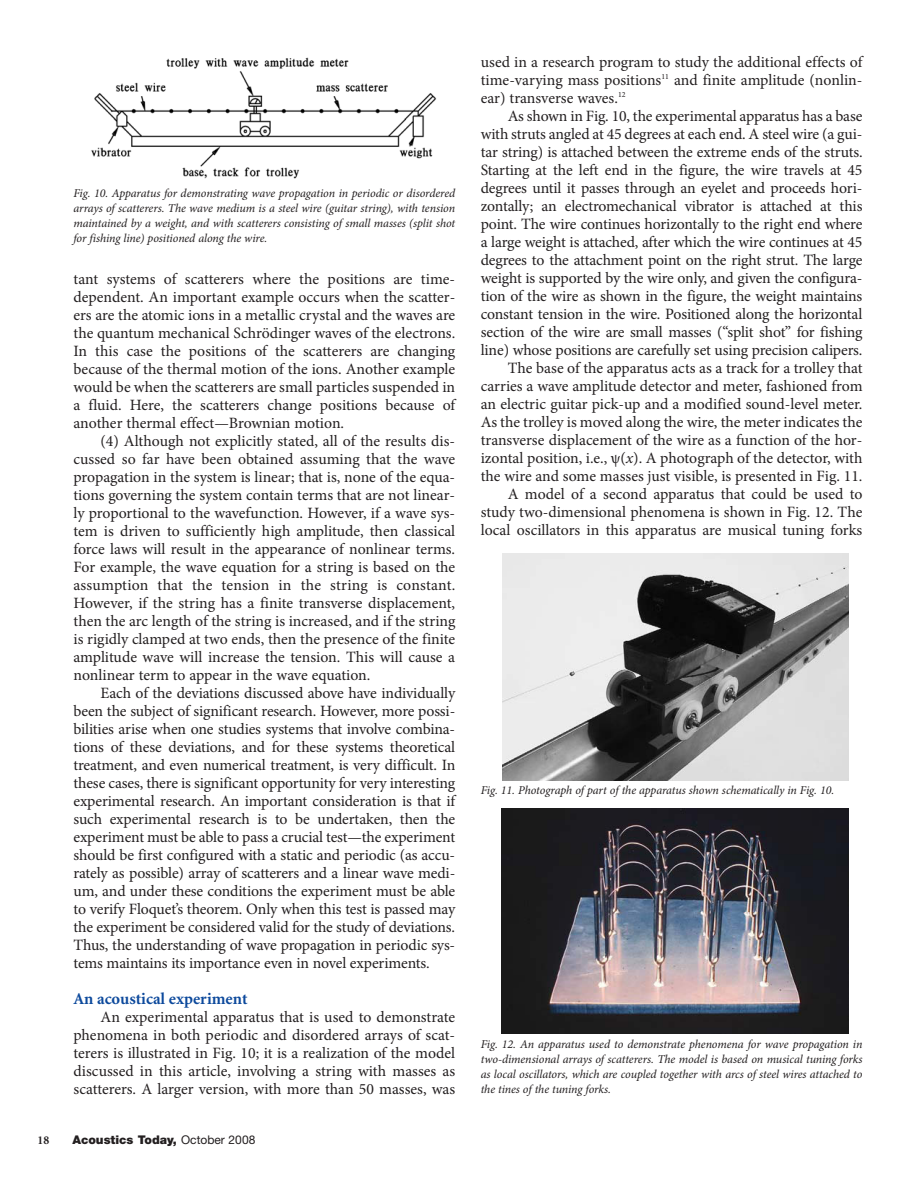
<style>
.page{position:relative;width:918px;height:1188px;background:#fff}
.page>*{position:absolute;margin:0;border:0;box-sizing:border-box;transform-origin:0 0}
.t1{font:700 16.5px "Minion";color:#0c499c}
.t2{font:15.75px/18px "Minion Pro";letter-spacing:-.01em;color:#231f20;text-align:justify}
.t3{font:italic 12px/15px "Minion Pro";letter-spacing:-.01em;color:#231f20;text-align:justify}
.t4{font:900 12px "Helvetica Neue";color:#231f20}
.t5{font:700 12px "Minion";color:#231f20}
.s1{font-weight:400}
.s2{font-style:italic}
</style>
<div class="page">
<img style="left:91px;top:57px;width:346px;height:122px">
<img style="left:502px;top:554px;width:347px;height:226px">
<img style="left:502px;top:809px;width:346px;height:224px">
<p class="t3" style="left:74px;top:187px;width:383px">Fig. 10. Apparatus for demonstrating wave propagation in periodic or disordered arrays of scatterers. The wave medium is a steel wire (guitar string), with tension maintained by a weight, and with scatterers consisting of small masses (split shot for fishing line) positioned along the wire.</p>
<p class="t2" style="left:74px;top:272px;width:383px">tant systems of scatterers where the positions are time&shy;dependent. An important example occurs when the scatter&shy;ers are the atomic ions in a metallic crystal and the waves are the quantum mechanical Schrödinger waves of the electrons.<br>In this case the positions of the scatterers are changing because of the thermal motion of the ions. Another example would be when the scatterers are small particles suspended in a fluid. Here, the scatterers change positions because of another thermal effect—Brownian motion.</p>
<p class="t2" style="left:74px;top:434px;width:383px;text-indent:27px">(4) Although not explicitly stated, all of the results dis&shy;cussed so far have been obtained assuming that the wave propagation in the system is linear; that is, none of the equa&shy;tions governing the system contain terms that are not linear&shy;ly proportional to the wavefunction. However, if a wave sys&shy;tem is driven to sufficiently high amplitude, then classical force laws will result in the appearance of nonlinear terms.<br>For example, the wave equation for a string is based on the assumption that the tension in the string is constant.<br>However, if the string has a finite transverse displacement, then the arc length of the string is increased, and if the string is rigidly clamped at two ends, then the presence of the finite amplitude wave will increase the tension. This will cause a nonlinear term to appear in the wave equation.</p>
<p class="t2" style="left:74px;top:686px;width:383px;text-indent:27px">Each of the deviations discussed above have individually been the subject of significant research. However, more possi&shy;bilities arise when one studies systems that involve combina&shy;tions of these deviations, and for these systems theoretical treatment, and even numerical treatment, is very difficult. In these cases, there is significant opportunity for very interesting experimental research. An important consideration is that if such experimental research is to be undertaken, then the experiment must be able to pass a crucial test—the experiment should be first configured with a static and periodic (as accu&shy;rately as possible) array of scatterers and a linear wave medi&shy;um, and under these conditions the experiment must be able to verify Floquet’s theorem. Only when this test is passed may the experiment be considered valid for the study of deviations.<br>Thus, the understanding of wave propagation in periodic sys&shy;tems maintains its importance even in novel experiments.</p>
<p class="t1" style="left:74px;top:993px;width:176px">An acoustical experiment</p>
<p class="t2" style="left:73px;top:1010px;width:383px;text-indent:27px">An experimental apparatus that is used to demonstrate phenomena in both periodic and disordered arrays of scat&shy;terers is illustrated in Fig. 10; it is a realization of the model discussed in this article, involving a string with masses as scatterers. A larger version, with more than 50 masses, was</p>
<p class="t5" style="left:38px;top:1136px;width:13px">18</p>
<p class="t4" style="left:72px;top:1135px;width:184px">Acoustics Today, <span class="s1">October 2008</span></p>
<p class="t2" style="left:481px;top:54px;width:383px">used in a research program to study the additional effects of time-varying mass positions<sup>11</sup> and finite amplitude (nonlin&shy;ear) transverse waves.<sup>12</sup></p>
<p class="t2" style="left:481px;top:108px;width:383px;text-align:right">As shown in Fig. 10, the experimental apparatus has a base with struts angled at 45 degrees at each end. A steel wire (a gui&shy;tar string) is attached between the extreme ends of the struts.<br>Starting at the left end in the figure, the wire travels at 45 degrees until it passes through an eyelet and proceeds hori&shy;zontally; an electromechanical vibrator is attached at this point. The wire continues horizontally to the right end where a large weight is attached, after which the wire continues at 45 degrees to the attachment point on the right strut. The large weight is supported by the wire only, and given the configura&shy;tion of the wire as shown in the figure, the weight maintains constant tension in the wire. Positioned along the horizontal section of the wire are small masses (“split shot” for fishing line) whose positions are carefully set using precision calipers.<br>The base of the apparatus acts as a track for a trolley that carries a wave amplitude detector and meter, fashioned from an electric guitar pick-up and a modified sound-level meter.<br>As the trolley is moved along the wire, the meter indicates the transverse displacement of the wire as a function of the hor&shy;izontal position, i.e., ψ(<span class="s2">x</span>). A photograph of the detector, with the wire and some masses just visible, is presented in Fig. 11.<br>A model of a second apparatus that could be used to study two-dimensional phenomena is shown in Fig. 12. The local oscillators in this apparatus are musical tuning forks</p>
<p class="t3" style="left:481px;top:784px;width:355px">Fig. 11. Photograph of part of the apparatus shown schematically in Fig. 10.</p>
<p class="t3" style="left:481px;top:1038px;width:383px">Fig. 12. An apparatus used to demonstrate phenomena for wave propagation in two-dimensional arrays of scatterers. The model is based on musical tuning forks as local oscillators, which are coupled together with arcs of steel wires attached to the tines of the tuning forks.</p>
</div>
